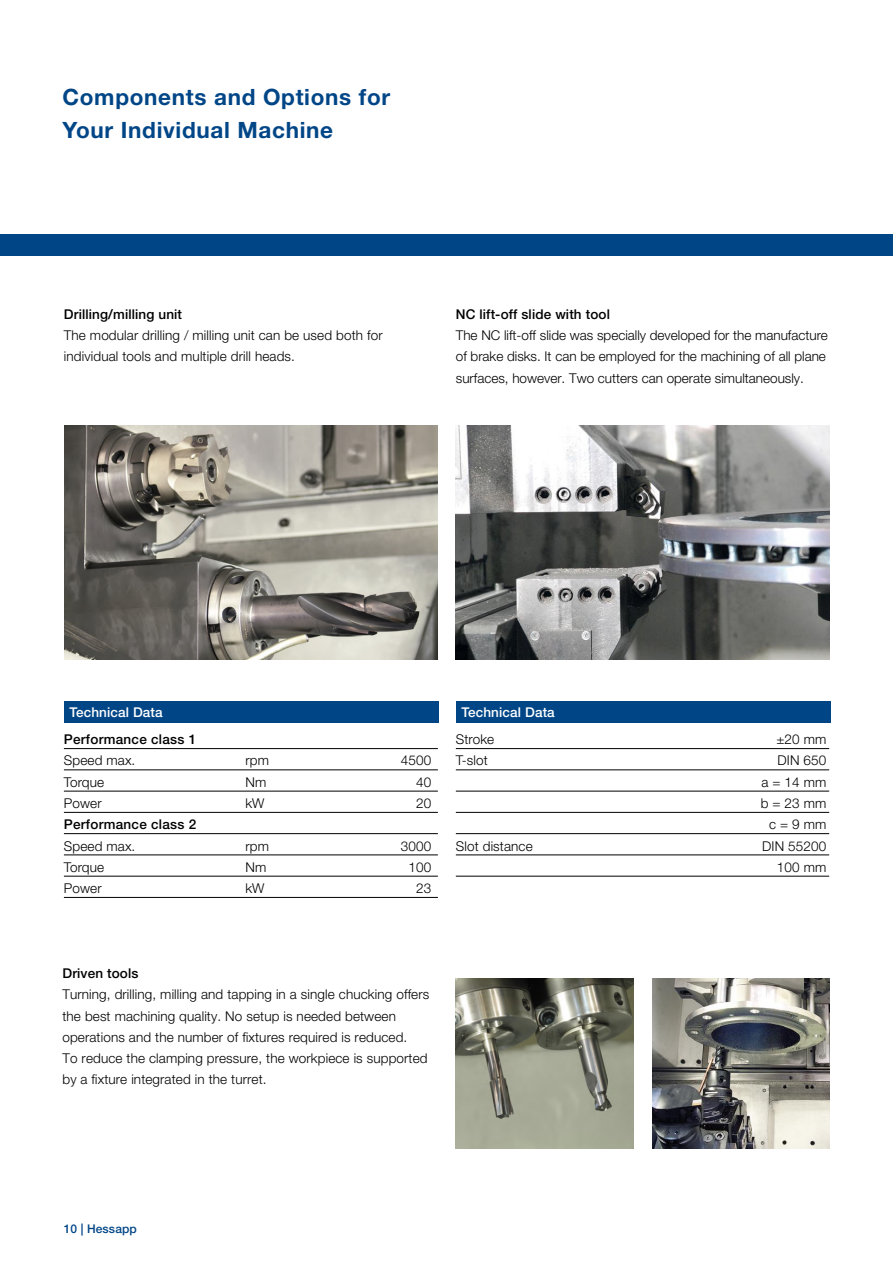
<style>
.page{position:relative;width:893px;height:1263px;background:#fff}
.page>*{position:absolute;margin:0;border:0;box-sizing:border-box;transform-origin:0 0}
.t1{font:700 22.5px/33px "Helvetica Neue LT Pro";letter-spacing:.03em;color:#004687}
.t2{font:300 13.5px/21.3px "Helvetica Neue LT Pro";letter-spacing:.01em;color:#000}
.t3{font:500 13.5px "Helvetica Neue LT Pro";letter-spacing:.01em;color:#000}
.t4{font:500 13.5px "Helvetica Neue LT Pro";letter-spacing:.01em;color:#fff}
.t5{font:500 12px "Helvetica Neue LT Pro";letter-spacing:.01em;color:#004687}
</style>
<div class="page">
<hr style="left:64px;top:748px;width:374px;height:1px;background:#000">
<hr style="left:64px;top:770px;width:374px;height:1px;background:#000">
<hr style="left:64px;top:791px;width:374px;height:1px;background:#000">
<hr style="left:64px;top:812px;width:374px;height:1px;background:#000">
<hr style="left:64px;top:833px;width:374px;height:1px;background:#000">
<hr style="left:64px;top:855px;width:374px;height:1px;background:#000">
<hr style="left:64px;top:876px;width:374px;height:1px;background:#000">
<hr style="left:64px;top:897px;width:374px;height:1px;background:#000">
<div style="left:0;top:234px;width:893px;height:21px;background:#004687"></div>
<hr style="left:456px;top:748px;width:373px;height:1px;background:#000">
<hr style="left:456px;top:770px;width:373px;height:1px;background:#000">
<hr style="left:456px;top:791px;width:373px;height:1px;background:#000">
<hr style="left:456px;top:812px;width:373px;height:1px;background:#000">
<hr style="left:456px;top:833px;width:373px;height:1px;background:#000">
<hr style="left:456px;top:855px;width:373px;height:1px;background:#000">
<hr style="left:456px;top:876px;width:373px;height:1px;background:#000">
<img style="left:65px;top:425px;width:372px;height:234px">
<div style="left:64px;top:702px;width:374px;height:21px;background:#004687"></div>
<div style="left:456px;top:702px;width:375px;height:21px;background:#004687"></div>
<img style="left:456px;top:978px;width:177px;height:170px">
<img style="left:653px;top:978px;width:176px;height:170px">
<img style="left:456px;top:425px;width:373px;height:234px">
<h1 class="t1" style="left:63px;top:80px;width:329px">Components and Options for<br>Your Individual Machine</h1>
<p class="t3" style="left:64px;top:306px;width:120px">Drilling/milling unit</p>
<p class="t2" style="left:64px;top:324px;width:320px">The modular drilling / milling unit can be used both for individual tools and multiple drill heads.</p>
<p class="t3" style="left:456px;top:306px;width:156px">NC lift-off slide with tool</p>
<p class="t2" style="left:456px;top:324px;width:374px">The NC lift-off slide was specially developed for the manufacture of brake disks. It can be employed for the machining of all plane surfaces, however. Two cutters can operate simultaneously.</p>
<p class="t4" style="left:69px;top:704px;width:95px">Technical Data</p>
<p class="t4" style="left:461px;top:704px;width:95px">Technical Data</p>
<p class="t3" style="left:64px;top:731px;width:134px">Performance class 1</p>
<p class="t2" style="left:64px;top:750px;width:73px">Speed max.</p>
<p class="t2" style="left:245px;top:750px;width:25px">rpm</p>
<p class="t2" style="left:401px;top:750px;width:32px">4500</p>
<p class="t2" style="left:64px;top:771px;width:42px">Torque</p>
<p class="t2" style="left:245px;top:771px;width:22px">Nm</p>
<p class="t2" style="left:416px;top:771px;width:17px">40</p>
<p class="t2" style="left:64px;top:792px;width:39px">Power</p>
<p class="t2" style="left:245px;top:792px;width:21px">kW</p>
<p class="t2" style="left:416px;top:792px;width:17px">20</p>
<p class="t3" style="left:64px;top:816px;width:134px">Performance class 2</p>
<p class="t2" style="left:64px;top:835px;width:73px">Speed max.</p>
<p class="t2" style="left:245px;top:835px;width:25px">rpm</p>
<p class="t2" style="left:401px;top:835px;width:32px">3000</p>
<p class="t2" style="left:64px;top:856px;width:42px">Torque</p>
<p class="t2" style="left:245px;top:856px;width:22px">Nm</p>
<p class="t2" style="left:409px;top:856px;width:24px">100</p>
<p class="t2" style="left:64px;top:877px;width:39px">Power</p>
<p class="t2" style="left:245px;top:877px;width:21px">kW</p>
<p class="t2" style="left:416px;top:877px;width:17px">23</p>
<p class="t2" style="left:456px;top:728px;width:40px">Stroke</p>
<p class="t2" style="left:776px;top:728px;width:52px">±20 mm</p>
<p class="t2" style="left:456px;top:750px;width:33px">T-slot</p>
<p class="t2" style="left:761px;top:750px;width:67px;text-align:right">DIN 650<br>a = 14 mm b = 23 mm c = 9 mm</p>
<p class="t2" style="left:456px;top:835px;width:78px">Slot distance</p>
<p class="t2" style="left:762px;top:835px;width:66px;text-align:right">DIN 55200<br>100 mm</p>
<p class="t3" style="left:62px;top:965px;width:78px">Driven tools</p>
<p class="t2" style="left:62px;top:983px;width:368px">Turning, drilling, milling and tapping in a single chucking offers the best machining quality. No setup is needed between operations and the number of fixtures required is reduced.<br>To reduce the clamping pressure, the workpiece is supported by a fixture integrated in the turret.</p>
<p class="t5" style="left:64px;top:1222px;width:75px">10 | Hessapp</p>
</div>
